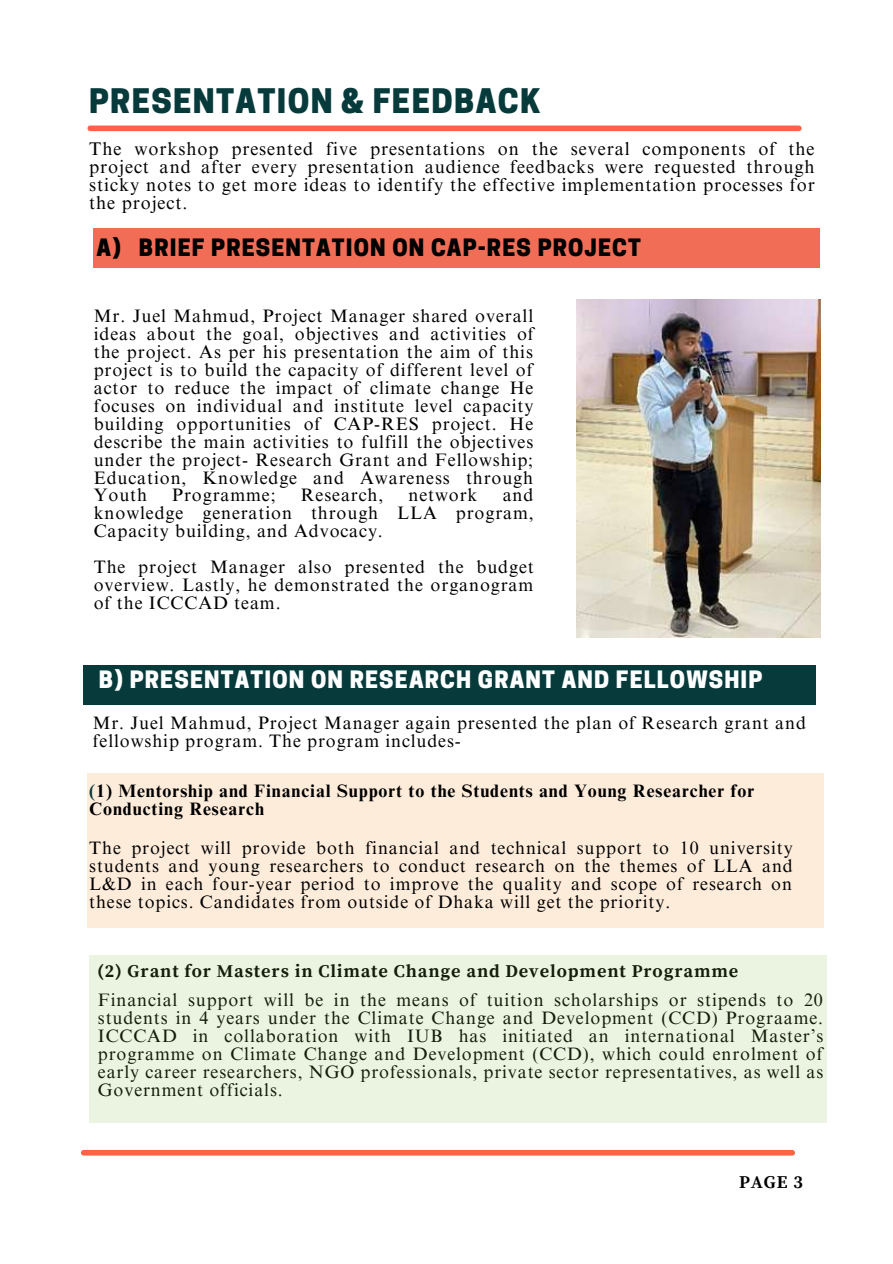
<style>
.page{position:relative;width:893px;height:1264px;background:#fff}
.page>*{position:absolute;margin:0;border:0;box-sizing:border-box;transform-origin:0 0}
.t1{font:800 31.8px "Cooper Hewitt";letter-spacing:.04em;color:#073a3b}
.t2{font:800 22.5px "Cooper Hewitt";letter-spacing:.05em;color:#fff}
.t3{font:800 22.5px "Cooper Hewitt";letter-spacing:.05em;color:#000}
.t4{font:18.3px/18px "Times NRMT Pro";letter-spacing:.05em;color:#000;text-align:justify}
.t5{font:18px/18px "Times NRMT Pro";letter-spacing:.05em;color:#000;text-align:justify}
.t6{font:700 18px/18px "Times NRMT Pro";letter-spacing:.05em;color:#000}
.t7{font:700 18px "Source Serif Pro";letter-spacing:.05em;color:#000}
.s1{color:#073a3b}
</style>
<div class="page">
<div style="left:93px;top:228px;width:726px;height:39px;background:#f16d56"></div>
<div style="left:90px;top:125px;width:708px;height:6px;background:#ff6145"></div>
<div style="left:84px;top:1149px;width:708px;height:6px;background:#ff6145"></div>
<img style="left:576px;top:300px;width:244px;height:337px">
<div style="left:83px;top:665px;width:732px;height:39px;background:#073a3b"></div>
<div style="left:88px;top:773px;width:736px;height:154px;background:#feecdb"></div>
<div style="left:89px;top:955px;width:737px;height:167px;background:#ebf3e1"></div>
<h1 class="t1" style="left:89px;top:89px;width:453px">PRESENTATION &amp; FEEDBACK</h1>
<p class="t4" style="left:89px;top:142px;width:727px">The workshop presented five presentations on the several components of the project and after every presentation audience feedbacks were requested through sticky notes to get more ideas to identify the effective implementation processes for the project.</p>
<p class="t3" style="left:97px;top:239px;width:545px">A) BRIEF PRESENTATION ON CAP-RES PROJECT</p>
<p class="t5" style="left:94px;top:308px;width:441px">Mr. Juel Mahmud, Project Manager shared overall ideas about the goal, objectives and activities of the project. As per his presentation the aim of this project is to build the capacity of different level of actor to reduce the impact of climate change He focuses on individual and institute level capacity building opportunities of CAP-RES project. He describe the main activities to fulfill the objectives under the project- Research Grant and Fellowship; Education, Knowledge and Awareness through Youth</p>
<p class="t5" style="left:94px;top:488px;width:441px;text-indent:409px">and knowledge generation through LLA program, Capacity building, and Advocacy.</p>
<p class="t5" style="left:94px;top:560px;width:441px">The project Manager also presented the budget overview. Lastly, he demonstrated the organogram of the ICCCAD team.</p>
<p class="t5" style="left:172px;top:488px;width:105px">Programme;</p>
<p class="t5" style="left:301px;top:488px;width:84px">Research,</p>
<p class="t5" style="left:408px;top:488px;width:71px">network</p>
<p class="t2" style="left:99px;top:671px;width:665px">B) PRESENTATION ON RESEARCH GRANT AND FELLOWSHIP</p>
<p class="t5" style="left:93px;top:716px;width:714px">Mr. Juel Mahmud, Project Manager again presented the plan of Research grant and fellowship program. The program includes-</p>
<p class="t6" style="left:89px;top:784px;width:666px"><span class="s1">(</span>1) Mentorship and Financial Support to the Students and Young Researcher for<br>Conducting Research</p>
<p class="t5" style="left:89px;top:841px;width:705px">The project will provide both financial and technical support to 10 university students and young researchers to conduct research on the themes of LLA and L&amp;D in each four-year period to improve the quality and scope of research on these topics. Candidates from outside of Dhaka will get the priority.</p>
<p class="t7" style="left:97px;top:960px;width:642px">(2) Grant for Masters in Climate Change and Development Programme</p>
<p class="t5" style="left:98px;top:993px;width:727px">Financial support will be in the means of tuition scholarships or stipends to 20 students in 4 years under the Climate Change and Development (CCD) Prograame.<br>ICCCAD in collaboration with IUB has initiated an international Master’s programme on Climate Change and Development (CCD), which could enrolment of early career researchers, NGO professionals, private sector representatives, as well as Government officials.</p>
<p class="t7" style="left:739px;top:1171px;width:65px">PAGE 3</p>
</div>
